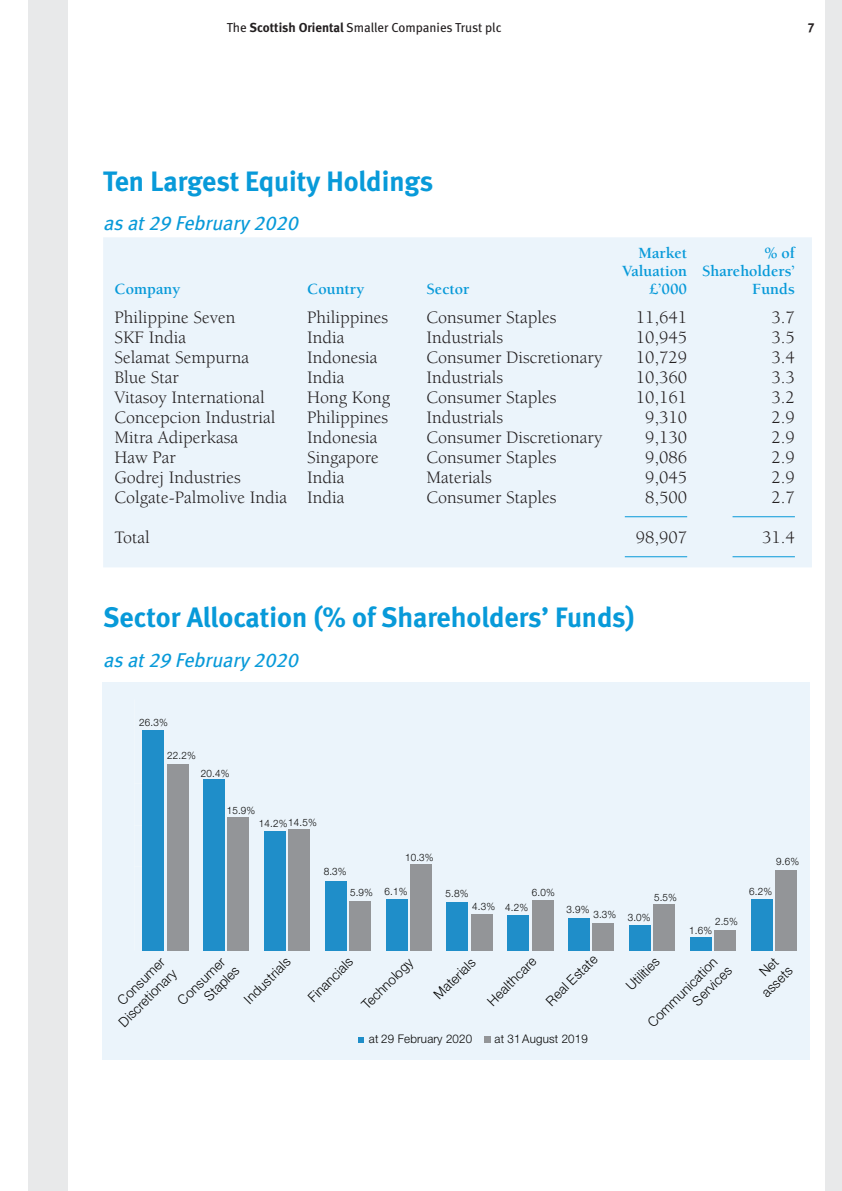
<style>
.page{position:relative;width:842px;height:1191px;background:#fff}
.page>*{position:absolute;margin:0;border:0;box-sizing:border-box;transform-origin:0 0}
.t1{font:28px "Meta Bold LF";color:#089ad9}
.t2{font:italic 20px "Meta Book LF";color:#089ad9}
.t3{font:18px "Berkeley LT";color:#231f20}
.t4{font:700 16px/18px "Berkeley LT";color:#089ad9;text-align:right}
.t5{font:300 13.6px/16.4px "Helvetica Neue";color:#050504;text-align:right}
.t6{font:13px "Meta";color:#231f20}
.t7{font:13px "Meta Bold LF";color:#231f20}
.t8{font:300 11.8px "Helvetica Neue";color:#050504}
.t9{font:300 10.2px "Helvetica Neue";color:#050504}
.s1{font-family:"Meta Bold LF"}
</style>
<div class="page">
<div style="left:28px;top:0;width:40px;height:1191px;background:#e8e9ea"></div>
<div style="left:825px;top:0;width:17px;height:1191px;background:#e8e9ea"></div>
<div style="left:103px;top:237px;width:709px;height:330px;background:#ebf4fb"></div>
<hr style="left:625px;top:516px;width:62px;height:1px;background:#089ad9">
<hr style="left:732px;top:556px;width:63px;height:1px;background:#089ad9">
<hr style="left:625px;top:556px;width:62px;height:1px;background:#089ad9">
<hr style="left:732px;top:516px;width:63px;height:1px;background:#089ad9">
<div style="left:102px;top:682px;width:707px;height:377px;background:#ebf4fb"></div>
<svg style="left:358px;top:1037px;width:6px;height:5px"></svg>
<div style="left:484px;top:1036px;width:7px;height:7px;background:#939598"></div>
<div style="left:167px;top:764px;width:22px;height:186px;background:#939598"></div>
<div style="left:227px;top:817px;width:22px;height:133px;background:#939598"></div>
<div style="left:288px;top:829px;width:22px;height:121px;background:#939598"></div>
<div style="left:349px;top:901px;width:22px;height:49px;background:#939598"></div>
<div style="left:410px;top:864px;width:22px;height:86px;background:#939598"></div>
<div style="left:471px;top:914px;width:22px;height:36px;background:#939598"></div>
<div style="left:532px;top:900px;width:22px;height:50px;background:#939598"></div>
<div style="left:592px;top:923px;width:22px;height:27px;background:#939598"></div>
<div style="left:653px;top:904px;width:22px;height:46px;background:#939598"></div>
<div style="left:714px;top:929px;width:22px;height:21px;background:#939598"></div>
<div style="left:775px;top:870px;width:22px;height:80px;background:#939598"></div>
<div style="left:142px;top:730px;width:22px;height:220px;background:#1f8ec9"></div>
<div style="left:203px;top:779px;width:22px;height:171px;background:#1f8ec9"></div>
<div style="left:264px;top:831px;width:22px;height:119px;background:#1f8ec9"></div>
<div style="left:325px;top:881px;width:22px;height:69px;background:#1f8ec9"></div>
<div style="left:386px;top:899px;width:22px;height:51px;background:#1f8ec9"></div>
<div style="left:446px;top:902px;width:22px;height:48px;background:#1f8ec9"></div>
<div style="left:507px;top:915px;width:22px;height:35px;background:#1f8ec9"></div>
<div style="left:568px;top:918px;width:22px;height:32px;background:#1f8ec9"></div>
<div style="left:629px;top:925px;width:22px;height:25px;background:#1f8ec9"></div>
<div style="left:690px;top:937px;width:22px;height:13px;background:#1f8ec9"></div>
<div style="left:751px;top:898px;width:22px;height:52px;background:#1f8ec9"></div>
<p class="t6" style="left:227px;top:20px;width:276px">The <span class="s1">Scottish Oriental</span> Smaller Companies Trust plc</p>
<p class="t7" style="left:807px;top:20px;width:9px">7</p>
<h1 class="t1" style="left:103px;top:165px;width:332px">Ten Largest Equity Holdings</h1>
<p class="t2" style="left:103px;top:212px;width:201px">as at 29 February 2020</p>
<p class="t4" style="left:622px;top:244px;width:174px">% of<br>Valuation Shareholders’</p>
<p class="t4" style="left:639px;top:244px;width:50px">Market</p>
<p class="t4" style="left:115px;top:280px;width:67px">Company</p>
<p class="t4" style="left:307px;top:280px;width:59px">Country</p>
<p class="t4" style="left:426px;top:280px;width:44px">Sector</p>
<p class="t4" style="left:649px;top:280px;width:39px">£’000</p>
<p class="t4" style="left:752px;top:280px;width:44px">Funds</p>
<p class="t3" style="left:115px;top:308px;width:122px">Philippine Seven</p>
<p class="t3" style="left:307px;top:308px;width:82px">Philippines</p>
<p class="t3" style="left:426px;top:308px;width:131px">Consumer Staples</p>
<p class="t3" style="left:636px;top:308px;width:53px">11,641</p>
<p class="t3" style="left:771px;top:308px;width:25px">3.7</p>
<p class="t3" style="left:115px;top:328px;width:73px">SKF India</p>
<p class="t3" style="left:307px;top:328px;width:39px">India</p>
<p class="t3" style="left:426px;top:328px;width:78px">Industrials</p>
<p class="t3" style="left:636px;top:328px;width:53px">10,945</p>
<p class="t3" style="left:771px;top:328px;width:25px">3.5</p>
<p class="t3" style="left:115px;top:348px;width:136px">Selamat Sempurna</p>
<p class="t3" style="left:307px;top:348px;width:72px">Indonesia</p>
<p class="t3" style="left:426px;top:348px;width:177px">Consumer Discretionary</p>
<p class="t3" style="left:636px;top:348px;width:53px">10,729</p>
<p class="t3" style="left:771px;top:348px;width:25px">3.4</p>
<p class="t3" style="left:115px;top:368px;width:66px">Blue Star</p>
<p class="t3" style="left:307px;top:368px;width:39px">India</p>
<p class="t3" style="left:426px;top:368px;width:78px">Industrials</p>
<p class="t3" style="left:636px;top:368px;width:53px">10,360</p>
<p class="t3" style="left:771px;top:368px;width:25px">3.3</p>
<p class="t3" style="left:115px;top:388px;width:152px">Vitasoy International</p>
<p class="t3" style="left:307px;top:388px;width:84px">Hong Kong</p>
<p class="t3" style="left:426px;top:388px;width:131px">Consumer Staples</p>
<p class="t3" style="left:636px;top:388px;width:53px">10,161</p>
<p class="t3" style="left:771px;top:388px;width:25px">3.2</p>
<p class="t3" style="left:115px;top:408px;width:162px">Concepcion Industrial</p>
<p class="t3" style="left:307px;top:408px;width:82px">Philippines</p>
<p class="t3" style="left:426px;top:408px;width:78px">Industrials</p>
<p class="t3" style="left:645px;top:408px;width:44px">9,310</p>
<p class="t3" style="left:771px;top:408px;width:25px">2.9</p>
<p class="t3" style="left:115px;top:428px;width:125px">Mitra Adiperkasa</p>
<p class="t3" style="left:307px;top:428px;width:72px">Indonesia</p>
<p class="t3" style="left:426px;top:428px;width:177px">Consumer Discretionary</p>
<p class="t3" style="left:645px;top:428px;width:44px">9,130</p>
<p class="t3" style="left:771px;top:428px;width:25px">2.9</p>
<p class="t3" style="left:115px;top:448px;width:63px">Haw Par</p>
<p class="t3" style="left:307px;top:448px;width:73px">Singapore</p>
<p class="t3" style="left:426px;top:448px;width:131px">Consumer Staples</p>
<p class="t3" style="left:645px;top:448px;width:44px">9,086</p>
<p class="t3" style="left:771px;top:448px;width:25px">2.9</p>
<p class="t3" style="left:115px;top:468px;width:128px">Godrej Industries</p>
<p class="t3" style="left:307px;top:468px;width:39px">India</p>
<p class="t3" style="left:426px;top:468px;width:67px">Materials</p>
<p class="t3" style="left:645px;top:468px;width:44px">9,045</p>
<p class="t3" style="left:771px;top:468px;width:25px">2.9</p>
<p class="t3" style="left:115px;top:488px;width:232px">Colgate-Palmolive India India</p>
<p class="t3" style="left:426px;top:488px;width:131px">Consumer Staples</p>
<p class="t3" style="left:645px;top:488px;width:44px">8,500</p>
<p class="t3" style="left:771px;top:488px;width:25px">2.7</p>
<p class="t3" style="left:115px;top:528px;width:37px">Total</p>
<p class="t3" style="left:636px;top:528px;width:53px">98,907</p>
<p class="t3" style="left:762px;top:528px;width:34px">31.4</p>
<h1 class="t1" style="left:103px;top:601px;width:533px">Sector Allocation (% of Shareholders’ Funds)</h1>
<p class="t2" style="left:103px;top:648px;width:201px">as at 29 February 2020</p>
<p class="t9" style="left:139px;top:716px;width:30px">26.3%</p>
<p class="t9" style="left:167px;top:749px;width:30px">22.2%</p>
<p class="t9" style="left:201px;top:767px;width:30px">20.4%</p>
<p class="t9" style="left:227px;top:804px;width:30px">15.9%</p>
<p class="t9" style="left:259px;top:816px;width:60px">14.2%14.5%</p>
<p class="t9" style="left:324px;top:865px;width:25px">8.3%</p>
<p class="t9" style="left:405px;top:851px;width:30px">10.3%</p>
<p class="t9" style="left:350px;top:885px;width:59px">5.9% 6.1%</p>
<p class="t9" style="left:445px;top:887px;width:25px">5.8%</p>
<p class="t9" style="left:532px;top:886px;width:25px">6.0%</p>
<p class="t9" style="left:472px;top:901px;width:58px">4.3% 4.2%</p>
<p class="t9" style="left:654px;top:890px;width:25px">5.5%</p>
<p class="t9" style="left:566px;top:908px;width:86px">3.9% 3.3% 3.0%</p>
<p class="t9" style="left:715px;top:915px;width:25px">2.5%</p>
<p class="t9" style="left:689px;top:924px;width:25px">1.6%</p>
<p class="t5" style="left:174px;top:996px;width:66px;rotate:-45deg">Consumer<br>Staples</p>
<p class="t5" style="left:241px;top:995px;width:60px;rotate:-45deg">Industrials</p>
<p class="t5" style="left:103px;top:1007px;width:77px;rotate:-45deg">Consumer<br>Discretionary</p>
<p class="t5" style="left:304px;top:994px;width:59px;rotate:-45deg">Financials</p>
<p class="t5" style="left:358px;top:1001px;width:68px;rotate:-45deg">Technology</p>
<p class="t5" style="left:430px;top:991px;width:54px;rotate:-45deg">Materials</p>
<p class="t5" style="left:484px;top:997px;width:64px;rotate:-45deg">Healthcare</p>
<p class="t5" style="left:542px;top:997px;width:68px;rotate:-45deg">Real Estate</p>
<p class="t5" style="left:622px;top:982px;width:43px;rotate:-45deg">Utilities</p>
<p class="t5" style="left:644px;top:1018px;width:98px;rotate:-45deg">Communication<br>Services</p>
<p class="t8" style="left:369px;top:1031px;width:105px">at 29 February 2020</p>
<p class="t8" style="left:495px;top:1031px;width:95px">at 31August 2019</p>
<p class="t9" style="left:776px;top:855px;width:25px">9.6%</p>
<p class="t9" style="left:749px;top:885px;width:25px">6.2%</p>
<p class="t5" style="left:746px;top:977px;width:39px;rotate:-45deg">Net assets</p>
</div>
